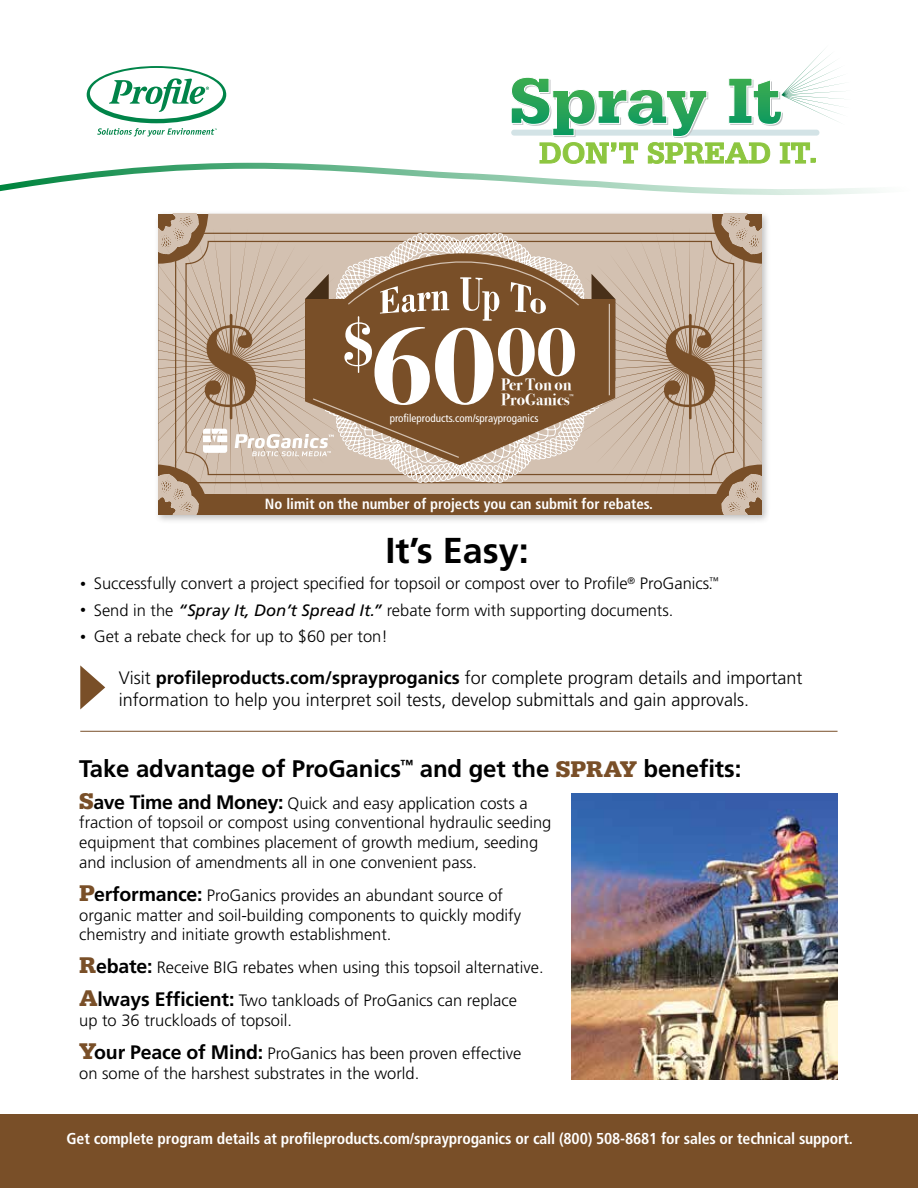
<style>
.page{position:relative;width:918px;height:1188px;background:#fff}
.page>*{position:absolute;margin:0;border:0;box-sizing:border-box;transform-origin:0 0}
.t1{font:700 123.3px "Bodoni Svty Two ITCTT";color:#794f28}
.t2{font:700 113.7px "Bodoni Svty Two ITCTT";color:#fff}
.t3{font:700 36px "Frutiger";color:#000}
.t4{font:700 24px "Frutiger";letter-spacing:-.005em;color:#000}
.t5{font:300 18px/21.6px "Frutiger";color:#000}
.t6{font:300 16.5px/19.8px "Frutiger";color:#000}
.t7{font:700 16.35px/14.4px "Bodoni Svty Two ITCTT";color:#fff}
.t8{font:700 condensed 15.75px "Frutiger";letter-spacing:-.01em;color:#fff}
.t9{font:700 condensed 14.85px "Frutiger";color:#fff}
.t10{font:condensed 11.1px "Frutiger";color:#fff}
.t11{font:700 5.4px "Bodoni Svty Two ITCTT";color:#fff}
.s1{font-size:12px}
.s2{font-weight:400;font-style:italic}
.s3{font-weight:700}
.s4{font-family:"Serifa";font-weight:900;color:#794f28}
.s5{font-family:"Serifa";font-weight:900;font-size:24px;color:#794f28}
.s6{font-weight:700;font-size:19.5px}
</style>
<div class="page">
<svg style="left:80px;top:665px;width:25px;height:44px"></svg>
<hr style="left:80px;top:731px;width:758px;height:1px;background:#794f28">
<div style="left:0;top:1115px;width:918px;height:73px;background:#794f28"></div>
<img style="left:571px;top:794px;width:267px;height:285px">
<svg style="left:0;top:50px;width:880px;height:145px"></svg>
<div style="left:154px;top:210px;width:617px;height:314px;background:#000;opacity:.25"></div>
<div style="left:158px;top:214px;width:604px;height:301px;background:#d3c1b1;border-radius:50px"></div>
<svg style="left:158px;top:501px;width:41px;height:14px"></svg>
<svg style="left:721px;top:214px;width:41px;height:13px"></svg>
<svg style="left:721px;top:501px;width:41px;height:14px"></svg>
<svg style="left:158px;top:214px;width:41px;height:13px"></svg>
<svg style="left:367px;top:233px;width:186px;height:250px"></svg>
<svg style="left:338px;top:236px;width:250px;height:109px"></svg>
<div style="left:204px;top:494px;width:513px;height:21px;background:#794f28"></div>
<svg style="left:553px;top:227px;width:209px;height:274px"></svg>
<svg style="left:158px;top:227px;width:209px;height:274px"></svg>
<svg style="left:592px;top:274px;width:23px;height:25px"></svg>
<svg style="left:305px;top:299px;width:310px;height:166px"></svg>
<hr style="left:609px;top:304px;width:1px;height:91px;background:#d3c1b1">
<svg style="left:203px;top:429px;width:24px;height:24px"></svg>
<svg style="left:235px;top:248px;width:345px;height:211px"></svg>
<h1 class="t1" style="left:196px;top:263px;width:71px">$</h1>
<h1 class="t1" style="left:655px;top:263px;width:71px">$</h1>
<h2 class="t2" style="left:340px;top:271px;width:238px"><sup>$</sup>60<sup>00</sup></h2>
<p class="t10" style="left:390px;top:411px;width:150px">profileproducts.com/sprayproganics</p>
<p class="t7" style="left:501px;top:376px;width:72px">Per Ton on<br>ProGanics</p>
<p class="t11" style="left:570px;top:391px;width:6px">™</p>
<p class="t9" style="left:265px;top:495px;width:390px">No limit on the number of projects you can submit for rebates.</p>
<h3 class="t3" style="left:386px;top:529px;width:145px">It’s Easy:</h3>
<p class="t6" style="left:80px;top:574px;width:640px"><span class="s1">•</span> Successfully convert a project specified for topsoil or compost over to Profile<sup>®</sup> ProGanics.<sup>™</sup></p>
<p class="t6" style="left:80px;top:600px;width:595px"><span class="s1">•</span> Send in the <span class="s2">“Spray It, Don’t Spread It.”</span> rebate form with supporting documents.</p>
<p class="t6" style="left:80px;top:627px;width:309px"><span class="s1">•</span> Get a rebate check for up to $60 per ton!</p>
<p class="t5" style="left:119px;top:667px;width:685px">Visit <span class="s3">profileproducts.com/sprayproganics</span> for complete program details and important information to help you interpret soil tests, develop submittals and gain approvals.</p>
<h3 class="t4" style="left:79px;top:754px;width:664px">Take advantage of ProGanics<sup>™</sup> and get the <span class="s4">SPRAY</span> benefits:</h3>
<p class="t6" style="left:79px;top:793px;width:474px"><span class="s5">S</span><span class="s6">ave Time and Money:</span> Quick and easy application costs a fraction of topsoil or compost using conventional hydraulic seeding equipment that combines placement of growth medium, seeding and inclusion of amendments all in one convenient pass.</p>
<p class="t6" style="left:79px;top:885px;width:443px"><span class="s5">P</span><span class="s6">erformance:</span> ProGanics provides an abundant source of organic matter and soil-building components to quickly modify chemistry and initiate growth establishment.</p>
<p class="t6" style="left:79px;top:951px;width:466px;line-height:32.8px"><span class="s5">R</span><span class="s6">ebate:</span> Receive BIG rebates when using this topsoil alternative.<br><span class="s5">A</span><span class="s6">lways Efficient:</span> Two tankloads of ProGanics can replace</p>
<p class="t6" style="left:79px;top:1004px;width:444px;line-height:32.8px">up to 36 truckloads of topsoil.<br><span class="s5">Y</span><span class="s6">our Peace of Mind:</span> ProGanics has been proven effective</p>
<p class="t6" style="left:79px;top:1063px;width:342px">on some of the harshest substrates in the world.</p>
<p class="t8" style="left:67px;top:1129px;width:788px">Get complete program details at profileproducts.com/sprayproganics or call (800) 508-8681 for sales or technical support.</p>
</div>
